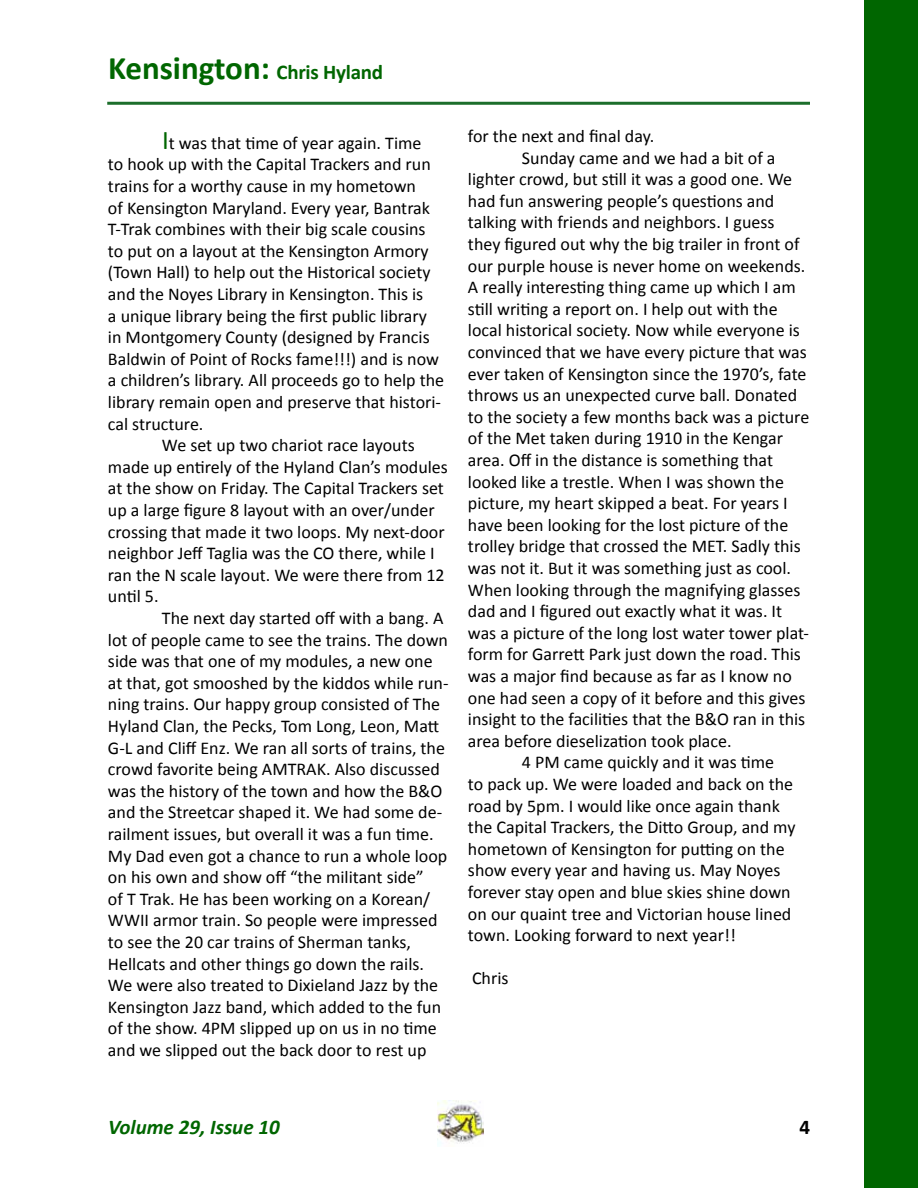
<style>
.page{position:relative;width:918px;height:1188px;background:#fff}
.page>*{position:absolute;margin:0;border:0;box-sizing:border-box;transform-origin:0 0}
.t1{font:700 33px "Calibri";color:#060}
.t2{font:italic 700 21px "Calibri";color:#060}
.t3{font:700 21px "Calibri";color:#000}
.t4{font:18px "Calibri";color:#000}
.s1{font-size:21px}
.s2{font-size:27px;color:#060}
</style>
<div class="page">
<div style="left:864px;top:0;width:54px;height:1188px;background:#060"></div>
<img style="left:438px;top:1101px;width:45px;height:44px">
<hr style="left:107px;top:102px;width:703px;height:3px;background:#1c6e2b">
<h1 class="t1" style="left:108px;top:47px;width:277px">Kensington: <span class="s1">Chris Hyland</span></h1>
<p class="t4" style="left:162px;top:131px;width:261px"><span class="s2">I</span>t was that time of year again. Time</p>
<p class="t4" style="left:108px;top:153px;width:324px">to hook up with the Capital Trackers and run</p>
<p class="t4" style="left:108px;top:175px;width:310px">trains for a worthy cause in my hometown</p>
<p class="t4" style="left:108px;top:196px;width:324px">of Kensington Maryland. Every year, Bantrak</p>
<p class="t4" style="left:108px;top:218px;width:319px">T-Trak combines with their big scale cousins</p>
<p class="t4" style="left:108px;top:239px;width:322px">to put on a layout at the Kensington Armory</p>
<p class="t4" style="left:108px;top:261px;width:324px">(Town Hall) to help out the Historical society</p>
<p class="t4" style="left:108px;top:283px;width:317px">and the Noyes Library in Kensington. This is</p>
<p class="t4" style="left:108px;top:304px;width:321px">a unique library being the first public library</p>
<p class="t4" style="left:108px;top:326px;width:323px">in Montgomery County (designed by Francis</p>
<p class="t4" style="left:108px;top:347px;width:333px">Baldwin of Point of Rocks fame!!!) and is now</p>
<p class="t4" style="left:108px;top:369px;width:338px">a children’s library. All proceeds go to help the</p>
<p class="t4" style="left:108px;top:391px;width:335px">library remain open and preserve that histori-</p>
<p class="t4" style="left:108px;top:412px;width:97px">cal structure.</p>
<p class="t4" style="left:162px;top:434px;width:254px">We set up two chariot race layouts</p>
<p class="t4" style="left:108px;top:455px;width:341px">made up entirely of the Hyland Clan’s modules</p>
<p class="t4" style="left:108px;top:477px;width:337px">at the show on Friday. The Capital Trackers set</p>
<p class="t4" style="left:108px;top:499px;width:328px">up a large figure 8 layout with an over/under</p>
<p class="t4" style="left:108px;top:520px;width:338px">crossing that made it two loops. My next-door</p>
<p class="t4" style="left:108px;top:542px;width:328px">neighbor Jeff Taglia was the CO there, while I</p>
<p class="t4" style="left:108px;top:563px;width:338px">ran the N scale layout. We were there from 12</p>
<p class="t4" style="left:108px;top:585px;width:52px">until 5.</p>
<p class="t4" style="left:162px;top:607px;width:283px">The next day started off with a bang. A</p>
<p class="t4" style="left:108px;top:628px;width:342px">lot of people came to see the trains. The down</p>
<p class="t4" style="left:108px;top:650px;width:326px">side was that one of my modules, a new one</p>
<p class="t4" style="left:108px;top:671px;width:342px">at that, got smooshed by the kiddos while run-</p>
<p class="t4" style="left:108px;top:693px;width:334px">ning trains. Our happy group consisted of The</p>
<p class="t4" style="left:108px;top:715px;width:333px">Hyland Clan, the Pecks, Tom Long, Leon, Matt</p>
<p class="t4" style="left:108px;top:736px;width:339px">G-L and Cliff Enz. We ran all sorts of trains, the</p>
<p class="t4" style="left:108px;top:758px;width:333px">crowd favorite being AMTRAK. Also discussed</p>
<p class="t4" style="left:108px;top:779px;width:336px">was the history of the town and how the B&amp;O</p>
<p class="t4" style="left:108px;top:801px;width:336px">and the Streetcar shaped it. We had some de-</p>
<p class="t4" style="left:108px;top:823px;width:327px">railment issues, but overall it was a fun time.</p>
<p class="t4" style="left:108px;top:844px;width:341px">My Dad even got a chance to run a whole loop</p>
<p class="t4" style="left:108px;top:866px;width:317px">on his own and show off “the militant side”</p>
<p class="t4" style="left:108px;top:887px;width:324px">of T Trak. He has been working on a Korean/</p>
<p class="t4" style="left:108px;top:909px;width:331px">WWII armor train. So people were impressed</p>
<p class="t4" style="left:108px;top:931px;width:304px">to see the 20 car trains of Sherman tanks,</p>
<p class="t4" style="left:108px;top:952px;width:318px">Hellcats and other things go down the rails.</p>
<p class="t4" style="left:108px;top:974px;width:332px">We were also treated to Dixieland Jazz by the</p>
<p class="t4" style="left:108px;top:995px;width:335px">Kensington Jazz band, which added to the fun</p>
<p class="t4" style="left:108px;top:1017px;width:330px">of the show. 4PM slipped up on us in no time</p>
<p class="t4" style="left:108px;top:1039px;width:320px">and we slipped out the back door to rest up</p>
<p class="t4" style="left:468px;top:125px;width:188px">for the next and final day.</p>
<p class="t4" style="left:522px;top:146px;width:255px">Sunday came and we had a bit of a</p>
<p class="t4" style="left:468px;top:168px;width:326px">lighter crowd, but still it was a good one. We</p>
<p class="t4" style="left:468px;top:189px;width:308px">had fun answering people’s questions and</p>
<p class="t4" style="left:468px;top:211px;width:308px">talking with friends and neighbors. I guess</p>
<p class="t4" style="left:468px;top:233px;width:333px">they figured out why the big trailer in front of</p>
<p class="t4" style="left:468px;top:254px;width:339px">our purple house is never home on weekends.</p>
<p class="t4" style="left:468px;top:276px;width:329px">A really interesting thing came up which I am</p>
<p class="t4" style="left:468px;top:297px;width:311px">still writing a report on. I help out with the</p>
<p class="t4" style="left:468px;top:319px;width:333px">local historical society. Now while everyone is</p>
<p class="t4" style="left:468px;top:341px;width:340px">convinced that we have every picture that was</p>
<p class="t4" style="left:468px;top:362px;width:340px">ever taken of Kensington since the 1970’s, fate</p>
<p class="t4" style="left:468px;top:384px;width:331px">throws us an unexpected curve ball. Donated</p>
<p class="t4" style="left:468px;top:405px;width:343px">to the society a few months back was a picture</p>
<p class="t4" style="left:468px;top:427px;width:316px">of the Met taken during 1910 in the Kengar</p>
<p class="t4" style="left:468px;top:449px;width:307px">area. Off in the distance is something that</p>
<p class="t4" style="left:468px;top:470px;width:318px">looked like a trestle. When I was shown the</p>
<p class="t4" style="left:468px;top:492px;width:321px">picture, my heart skipped a beat. For years I</p>
<p class="t4" style="left:468px;top:513px;width:322px">have been looking for the lost picture of the</p>
<p class="t4" style="left:468px;top:535px;width:334px">trolley bridge that crossed the MET. Sadly this</p>
<p class="t4" style="left:468px;top:557px;width:325px">was not it. But it was something just as cool.</p>
<p class="t4" style="left:468px;top:578px;width:334px">When looking through the magnifying glasses</p>
<p class="t4" style="left:468px;top:600px;width:316px">dad and I figured out exactly what it was. It</p>
<p class="t4" style="left:468px;top:621px;width:343px">was a picture of the long lost water tower plat-</p>
<p class="t4" style="left:468px;top:643px;width:334px">form for Garrett Park just down the road. This</p>
<p class="t4" style="left:468px;top:665px;width:325px">was a major find because as far as I know no</p>
<p class="t4" style="left:468px;top:686px;width:339px">one had seen a copy of it before and this gives</p>
<p class="t4" style="left:468px;top:708px;width:339px">insight to the facilities that the B&amp;O ran in this</p>
<p class="t4" style="left:468px;top:729px;width:265px">area before dieselization took place.</p>
<p class="t4" style="left:522px;top:751px;width:254px">4 PM came quickly and it was time</p>
<p class="t4" style="left:468px;top:773px;width:327px">to pack up. We were loaded and back on the</p>
<p class="t4" style="left:468px;top:794px;width:313px">road by 5pm. I would like once again thank</p>
<p class="t4" style="left:468px;top:816px;width:329px">the Capital Trackers, the Ditto Group, and my</p>
<p class="t4" style="left:468px;top:837px;width:318px">hometown of Kensington for putting on the</p>
<p class="t4" style="left:468px;top:859px;width:314px">show every year and having us. May Noyes</p>
<p class="t4" style="left:468px;top:881px;width:324px">forever stay open and blue skies shine down</p>
<p class="t4" style="left:468px;top:902px;width:325px">on our quaint tree and Victorian house lined</p>
<p class="t4" style="left:468px;top:924px;width:269px">town. Looking forward to next year!!</p>
<p class="t4" style="left:472px;top:967px;width:38px">Chris</p>
<p class="t2" style="left:108px;top:1114px;width:173px">Volume 29, Issue 10</p>
<p class="t3" style="left:799px;top:1114px;width:12px">4</p>
</div>
